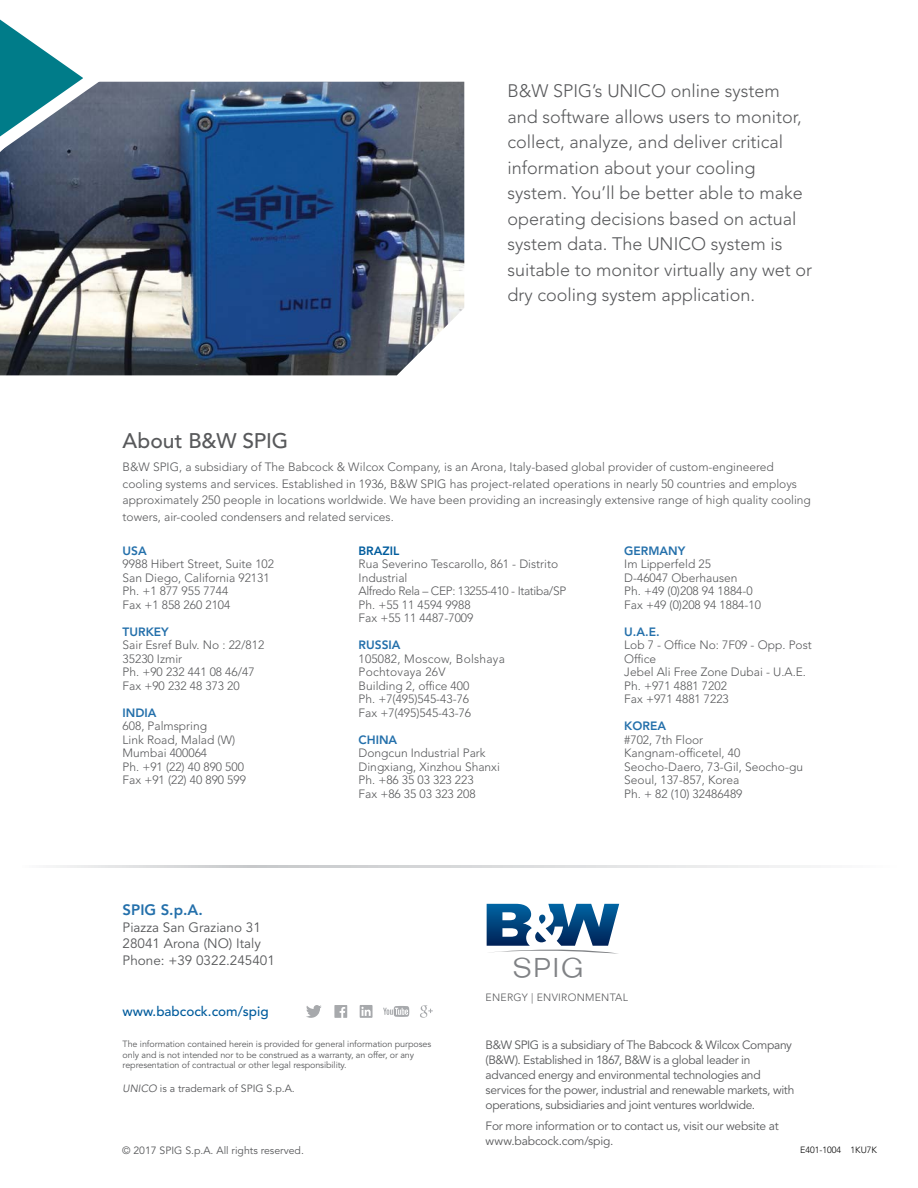
<style>
.page{position:relative;width:918px;height:1188px;background:#fff}
.page>*{position:absolute;margin:0;border:0;box-sizing:border-box;transform-origin:0 0}
.t1{font:28.35px "Folio T Ligh";color:#808285;scale:1.08 1}
.t2{font:500 21px "Avenir LT Std";color:#58595b}
.t3{font:300 18px/25.5px "Avenir LT Std";color:#58595b}
.t4{font:800 15px "Avenir LT Std";color:#2470ab}
.t5{font:13.5px/16.5px "Avenir LT Std";color:#58595b}
.t6{font:500 13.5px "Avenir LT Std";color:#005c9d}
.t7{font:300 12px/13.5px "Avenir LT Std";color:#58595b}
.t8{font:12px/15px "Avenir LT Std";letter-spacing:-.025em;color:#58595b}
.t9{font:300 12px/13.5px "Avenir LT Std";letter-spacing:.02em;color:#58595b}
.t10{font:800 12px "Avenir LT Std";color:#2470ab}
.t11{font:800 12px "Avenir LT Std";color:#005c9d}
.t12{font:10.5px "Avenir LT Std";color:#58595b}
.t13{font:300 10.5px "Avenir LT Std";letter-spacing:.025em;color:#58595b}
.t14{font:9px/10.5px "Avenir LT Std";letter-spacing:-.01em;color:#58595b}
.t15{font:300 9px "Avenir LT Std";color:#000}
.s1{font-style:italic}
</style>
<div class="page">
<svg style="left:115px;top:866px;width:696px;height:1px"></svg>
<img style="left:115px;top:82px;width:349px;height:293px">
<svg style="left:383px;top:1006px;width:26px;height:11px"></svg>
<svg style="left:306px;top:1005px;width:16px;height:13px"></svg>
<svg style="left:334px;top:1005px;width:13px;height:13px"></svg>
<svg style="left:360px;top:1005px;width:13px;height:13px"></svg>
<svg style="left:420px;top:1005px;width:13px;height:13px"></svg>
<svg style="left:487px;top:904px;width:132px;height:50px"></svg>
<svg style="left:0;top:19px;width:115px;height:849px"></svg>
<p class="t3" style="left:508px;top:78px;width:306px">B&amp;W SPIG’s UNICO online system and software allows users to monitor, collect, analyze, and deliver critical information about your cooling system. You’ll be better able to make operating decisions based on actual system data. The UNICO system is suitable to monitor virtually any wet or dry cooling system application.</p>
<h2 class="t2" style="left:123px;top:428px;width:167px">About B&amp;W SPIG</h2>
<p class="t7" style="left:123px;top:459px;width:690px;line-height:16.5px">B&amp;W SPIG, a subsidiary of The Babcock &amp; Wilcox Company, is an Arona, Italy-based global provider of custom-engineered cooling systems and services. Established in 1936, B&amp;W SPIG has project-related operations in nearly 50 countries and employs approximately 250 people in locations worldwide. We have been providing an increasingly extensive range of high quality cooling towers, air-cooled condensers and related services.</p>
<p class="t10" style="left:123px;top:544px;width:26px">USA</p>
<p class="t7" style="left:123px;top:557px;width:153px">9988 Hibert Street, Suite 102<br>San Diego, California 92131<br>Ph. +1 877 955 7744<br>Fax +1 858 260 2104</p>
<p class="t10" style="left:123px;top:625px;width:48px">TURKEY</p>
<p class="t7" style="left:123px;top:638px;width:143px">Sair Esref Bulv. No : 22/812<br>35230 Izmir<br>Ph. +90 232 441 08 46/47<br>Fax +90 232 48 373 20</p>
<p class="t10" style="left:123px;top:706px;width:35px">INDIA</p>
<p class="t7" style="left:123px;top:719px;width:125px">608, Palmspring<br>Link Road, Malad (W)<br>Mumbai 400064<br>Ph. +91 (22) 40 890 500<br>Fax +91 (22) 40 890 599</p>
<p class="t4" style="left:123px;top:901px;width:82px">SPIG S.p.A.</p>
<p class="t5" style="left:123px;top:919px;width:154px">Piazza San Graziano 31<br>28041 Arona (NO) Italy<br>Phone: +39 0322.245401</p>
<p class="t11" style="left:359px;top:544px;width:42px">BRAZIL</p>
<p class="t7" style="left:359px;top:557px;width:209px">Rua Severino Tescarollo, 861 - Distrito<br>Industrial<br>Alfredo Rela – CEP: 13255-410 - Itatiba/SP<br>Ph. +55 11 4594 9988<br>Fax +55 11 4487-7009</p>
<p class="t10" style="left:359px;top:638px;width:43px">RUSSIA</p>
<p class="t9" style="left:359px;top:652px;width:148px">105082, Moscow, Bolshaya<br>Pochtovaya 26V<br>Building 2, office 400<br>Ph. +7(495)545-43-76<br>Fax +7(495)545-43-76</p>
<p class="t10" style="left:359px;top:733px;width:40px">CHINA</p>
<p class="t7" style="left:359px;top:746px;width:143px">Dongcun Industrial Park<br>Dingxiang, Xinzhou Shanxi<br>Ph. +86 35 03 323 223<br>Fax +86 35 03 323 208</p>
<p class="t10" style="left:624px;top:544px;width:63px">GERMANY</p>
<p class="t7" style="left:624px;top:557px;width:138px">Im Lipperfeld 25<br>D-46047 Oberhausen<br>Ph. +49 (0)208 94 1884-0<br>Fax +49 (0)208 94 1884-10</p>
<p class="t10" style="left:624px;top:625px;width:37px">U.A.E.</p>
<p class="t7" style="left:624px;top:638px;width:189px">Lob 7 - Office No: 7F09 - Opp. Post<br>Office<br>Jebel Ali Free Zone Dubai - U.A.E.<br>Ph. +971 4881 7202<br>Fax +971 4881 7223</p>
<p class="t10" style="left:624px;top:719px;width:43px">KOREA</p>
<p class="t7" style="left:624px;top:733px;width:180px">#702, 7th Floor<br>Kangnam-officetel, 40<br>Seocho-Daero, 73-Gil, Seocho-gu<br>Seoul, 137-857, Korea<br>Ph. + 82 (10) 32486489</p>
<h1 class="t1" style="left:513px;top:951px;width:68px">SPIG</h1>
<p class="t13" style="left:486px;top:991px;width:144px">ENERGY | ENVIRONMENTAL</p>
<p class="t6" style="left:123px;top:1003px;width:148px">www.babcock.com/spig</p>
<p class="t14" style="left:123px;top:1039px;width:310px">The information contained herein is provided for general information purposes only and is not intended nor to be construed as a warranty, an offer, or any representation of contractual or other legal responsibility.</p>
<p class="t12" style="left:123px;top:1082px;width:174px"><span class="s1">UNICO</span> is a trademark of SPIG S.p.A.</p>
<p class="t8" style="left:486px;top:1037px;width:310px">B&amp;W SPIG is a subsidiary of The Babcock &amp; Wilcox Company (B&amp;W). Established in 1867, B&amp;W is a global leader in advanced energy and environmental technologies and services for the power, industrial and renewable markets, with operations, subsidiaries and joint ventures worldwide.</p>
<p class="t8" style="left:486px;top:1119px;width:295px">For more information or to contact us, visit our website at www.babcock.com/spig.</p>
<p class="t12" style="left:122px;top:1144px;width:183px">© 2017 SPIG S.p.A. All rights reserved.</p>
<p class="t15" style="left:800px;top:1145px;width:78px">E401-1004 1KU7K</p>
</div>
